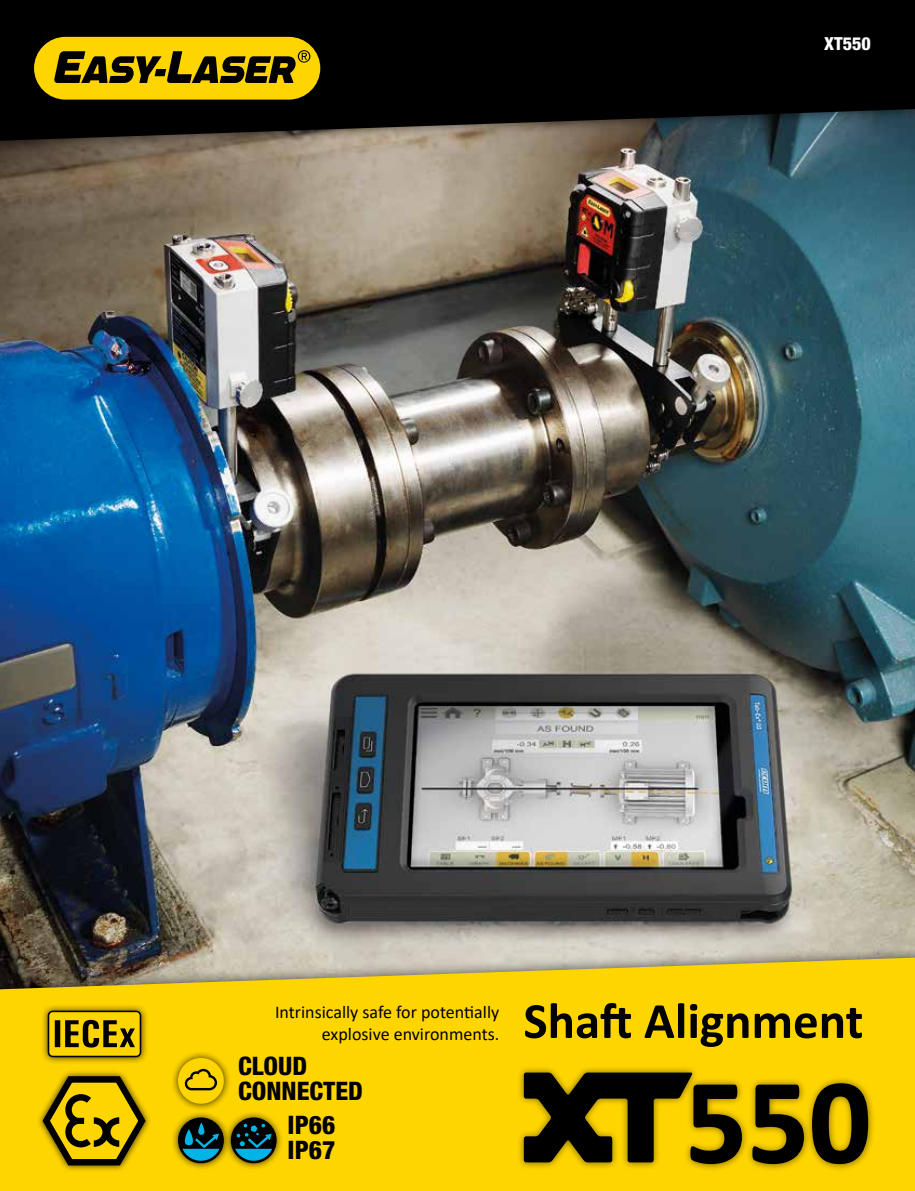
<style>
.page{position:relative;width:915px;height:1191px;background:#fff}
.page>*{position:absolute;margin:0;border:0;box-sizing:border-box;transform-origin:0 0}
.t1{font:700 51px "Calibri";color:#000}
.t2{font:800 condensed 25.5px/25.5px "Helvetica Neue LTW1 G";color:#000}
.t3{font:18px/21.6px "Calibri";color:#000;text-align:right}
.t4{font:800 condensed 18px "Helvetica Neue LTW1 G";color:#fff}
</style>
<div class="page">
<img style="left:0;top:153px;width:914px;height:792px">
<div style="left:0;top:0;width:914px;height:153px;background:#000;opacity:.6"></div>
<svg style="left:0;top:0;width:914px;height:141px;background:#0b0c0c"></svg>
<div style="left:0;top:945px;width:914px;height:246px;background:#000;opacity:.6"></div>
<svg style="left:0;top:957px;width:914px;height:234px;background:#f4ce0d"></svg>
<div style="left:34px;top:37px;width:286px;height:63px;background:#ffd500;border-radius:31px"></div>
<svg style="left:54px;top:50px;width:256px;height:33px"></svg>
<div style="left:516px;top:1065px;width:359px;height:106px;background:#000;opacity:.5"></div>
<svg style="left:523px;top:1072px;width:218px;height:92px;background:#655400"></svg>
<svg style="left:752px;top:1084px;width:51px;height:80px;background:#625200"></svg>
<svg style="left:811px;top:1083px;width:56px;height:81px;background:#5b4c00"></svg>
<div style="left:36px;top:1069px;width:116px;height:103px;background:#000;opacity:.75"></div>
<svg style="left:43px;top:1076px;width:103px;height:89px;background:#aa8e00"></svg>
<div style="left:40px;top:1003px;width:108px;height:61px;background:#000;opacity:.75"></div>
<div style="left:48px;top:1011px;width:92px;height:45px;background:#ffd500;border-radius:4px"></div>
<div style="left:48px;top:1010px;width:93px;height:47px;border:2px solid #000;border-radius:4px"></div>
<svg style="left:55px;top:1019px;width:80px;height:28px"></svg>
<div style="left:223px;top:1110px;width:61px;height:60px;background:#000;opacity:.75"></div>
<div style="left:231px;top:1117px;width:45px;height:46px;background:#000;border-radius:50%"></div>
<svg style="left:235px;top:1123px;width:37px;height:37px"></svg>
<div style="left:171px;top:1110px;width:60px;height:60px;background:#000;opacity:.75"></div>
<svg style="left:178px;top:1117px;width:46px;height:46px"></svg>
<svg style="left:179px;top:1122px;width:40px;height:38px;background:#0d4b50"></svg>
<div style="left:171px;top:1050px;width:60px;height:61px;background:#000;opacity:.75"></div>
<div style="left:178px;top:1058px;width:46px;height:45px;background:#ffd500;border-radius:50%"></div>
<svg style="left:185px;top:1068px;width:32px;height:22px"></svg>
<p class="t4" style="left:824px;top:32px;width:48px">XT550</p>
<p class="t3" style="left:275px;top:1001px;width:226px">Intrinsically safe for potentially explosive environments.</p>
<h2 class="t2" style="left:238px;top:1052px;width:126px">CLOUD<br>CONNECTED</h2>
<h2 class="t2" style="left:287px;top:1111px;width:49px">IP66<br>IP67</h2>
<h1 class="t1" style="left:523px;top:984px;width:341px">Shaft Alignment</h1>
</div>
